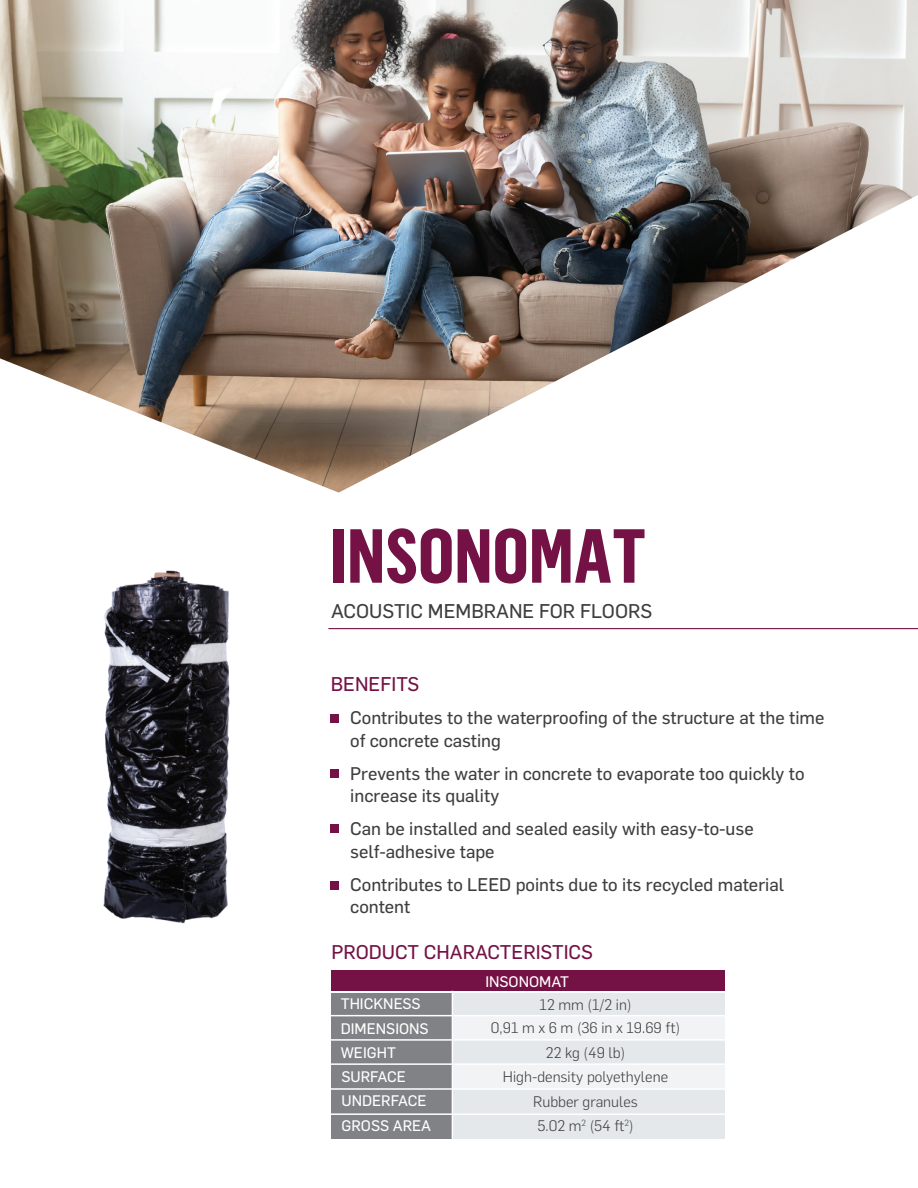
<style>
.page{position:relative;width:918px;height:1188px;background:#fff}
.page>*{position:absolute;margin:0;border:0;box-sizing:border-box;transform-origin:0 0}
.t1{font:700 75px "Flama Condensed";color:#741245}
.t2{font:19.5px "Flama Basic";color:#741245}
.t3{font:19.5px "Flama Basic";color:#3e3e3f}
.t4{font:18px/22.5px "Flama Basic";color:#3e3e3f}
.t5{font:300 15px "Flama";color:#3e3e3f}
.t6{font:15px/24.6px "Flama Basic";color:#fff}
</style>
<div class="page">
<div style="left:331px;top:993px;width:121px;height:146px;background:#808285"></div>
<div style="left:452px;top:993px;width:273px;height:146px;background:#e5e8ea"></div>
<div style="left:452px;top:1016px;width:279px;height:24px;background:#f1f3f4"></div>
<div style="left:452px;top:1064px;width:279px;height:25px;background:#f1f3f4"></div>
<div style="left:331px;top:970px;width:394px;height:20px;background:#741245"></div>
<hr style="left:330px;top:1015px;width:405px;height:1px;background:#fff">
<hr style="left:330px;top:1039px;width:405px;height:2px;background:#fff">
<hr style="left:330px;top:1088px;width:405px;height:2px;background:#fff">
<hr style="left:330px;top:1113px;width:405px;height:2px;background:#fff">
<hr style="left:328px;top:1063px;width:405px;height:2px;background:#fff">
<hr style="left:452px;top:991px;width:1px;height:148px;background:#fff">
<img style="left:0;top:0;width:918px;height:493px">
<hr style="left:328px;top:628px;width:590px;height:1px;background:#741245">
<div style="left:331px;top:881px;width:8px;height:9px;background:#741245"></div>
<div style="left:331px;top:714px;width:8px;height:9px;background:#741245"></div>
<div style="left:331px;top:769px;width:8px;height:9px;background:#741245"></div>
<div style="left:331px;top:825px;width:8px;height:8px;background:#741245"></div>
<img style="left:103px;top:570px;width:127px;height:354px">
<p class="t1" style="left:330px;top:508px;width:317px">INSONOMAT</p>
<p class="t3" style="left:331px;top:597px;width:323px">ACOUSTIC MEMBRANE FOR FLOORS</p>
<p class="t2" style="left:331px;top:671px;width:90px">BENEFITS</p>
<p class="t4" style="left:350px;top:705px;width:476px">Contributes to the waterproofing of the structure at the time of concrete casting</p>
<p class="t4" style="left:350px;top:761px;width:456px">Prevents the water in concrete to evaporate too quickly to increase its quality</p>
<p class="t4" style="left:350px;top:816px;width:405px">Can be installed and sealed easily with easy-to-use self-adhesive tape</p>
<p class="t4" style="left:350px;top:872px;width:435px">Contributes to LEED points due to its recycled material content</p>
<p class="t2" style="left:331px;top:938px;width:263px">PRODUCT CHARACTERISTICS</p>
<p class="t6" style="left:341px;top:991px;width:89px">THICKNESS<br>DIMENSIONS</p>
<p class="t6" style="left:341px;top:1039px;width:57px">WEIGHT</p>
<p class="t6" style="left:342px;top:1064px;width:86px;line-height:23.7px">SURFACE<br>UNDERFACE</p>
<p class="t6" style="left:342px;top:1113px;width:91px">GROSS AREA</p>
<p class="t6" style="left:485px;top:968px;width:85px">INSONOMAT</p>
<p class="t5" style="left:540px;top:994px;width:93px">12 mm (1/2 in)</p>
<p class="t5" style="left:546px;top:1042px;width:81px">22 kg (49 lb)</p>
<p class="t5" style="left:491px;top:1018px;width:191px">0,91 m x 6 m (36 in x 19.69 ft)</p>
<p class="t5" style="left:503px;top:1066px;width:167px">High-density polyethylene</p>
<p class="t5" style="left:538px;top:1115px;width:98px">5.02 m<sup>2</sup> (54 ft<sup>2</sup>)</p>
<p class="t5" style="left:533px;top:1092px;width:106px">Rubber granules</p>
</div>
